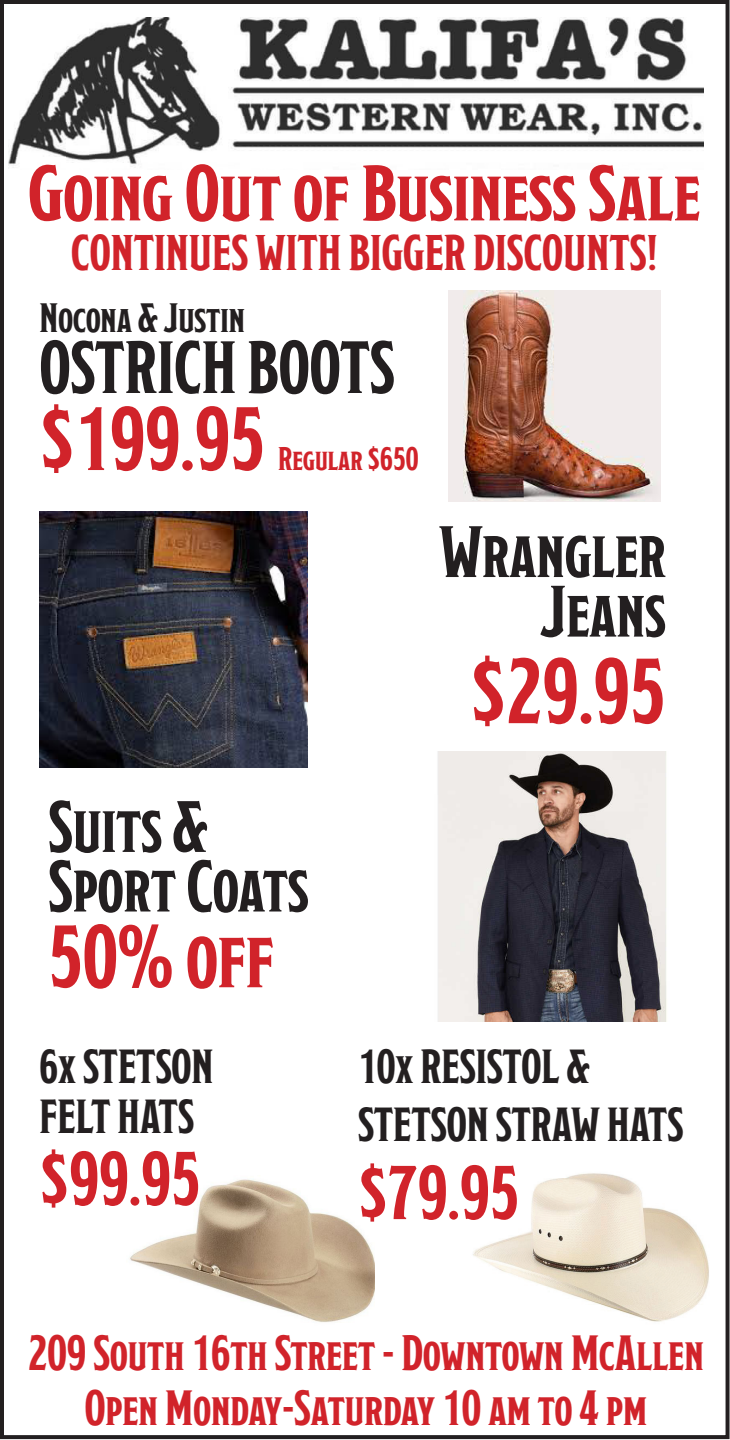
<style>
.page{position:relative;width:730px;height:1440px;background:#fff}
.page>*{position:absolute;margin:0;border:0;box-sizing:border-box;transform-origin:0 0}
.t1{font:condensed 84.8px "Modesto";color:#d1232a}
.t2{font:condensed 82.6px "Modesto";color:#d1232a}
.t3{font:condensed 81.2px "Modesto";color:#d1232a}
.t4{font:condensed 72px "Modesto";color:#d1232a;scale:1.06 1}
.t5{font:condensed 70px "Modesto";color:#d1232a}
.t6{font:condensed 68px "Modesto";color:#231f20}
.t7{font:condensed 66.8px/59.6px "Modesto";color:#231f20}
.t8{font:condensed 46px "Modesto";color:#d1232a}
.t9{font:condensed 45.6px/54.6px "Modesto";color:#d1232a;text-align:center}
.t10{font:condensed 44px/50px "Modesto";color:#231f20}
.t11{font:condensed 37.8px "Modesto";color:#231f20}
.t12{font:condensed 30px "Modesto";color:#d1232a}
</style>
<div class="page">
<div style="left:0;top:0;width:729px;height:1439px;border:4px solid #231f20"></div>
<img style="left:9px;top:17px;width:694px;height:151px">
<img style="left:438px;top:751px;width:229px;height:270px">
<img style="left:40px;top:511px;width:268px;height:257px">
<img style="left:130px;top:1179px;width:244px;height:143px">
<img style="left:448px;top:290px;width:212px;height:212px">
<img style="left:473px;top:1173px;width:236px;height:149px">
<h3 class="t4" style="left:28px;top:152px;width:635px">Going Out of Business Sale</h3>
<p class="t8" style="left:71px;top:226px;width:587px">CONTINUES WITH BIGGER DISCOUNTS!</p>
<p class="t11" style="left:40px;top:296px;width:207px">Nocona &amp; Justin</p>
<h3 class="t6" style="left:40px;top:328px;width:356px">OSTRICH BOOTS</h3>
<h2 class="t2" style="left:40px;top:391px;width:227px">$199.95</h2>
<p class="t12" style="left:278px;top:441px;width:142px">Regular $650</p>
<h3 class="t7" style="left:48px;top:796px;width:261px">Suits &amp;<br>Sport Coats</h3>
<h3 class="t3" style="left:48px;top:910px;width:227px">50% off</h3>
<p class="t10" style="left:39px;top:1041px;width:176px">6x STETSON<br>FELT HATS</p>
<h3 class="t5" style="left:39px;top:1138px;width:163px">$99.95</h3>
<h3 class="t7" style="left:439px;top:521px;width:228px;text-align:right">Wrangler<br>Jeans</h3>
<h1 class="t1" style="left:470px;top:642px;width:197px">$29.95</h1>
<p class="t10" style="left:358px;top:1037px;width:327px;line-height:58px">10x RESISTOL &amp;<br>STETSON STRAW HATS</p>
<h3 class="t5" style="left:358px;top:1152px;width:163px">$79.95</h3>
<p class="t9" style="left:28px;top:1325px;width:677px">209 South 16th Street - Downtown McAllen<br>Open Monday-Saturday 10 am to 4 pm</p>
</div>
